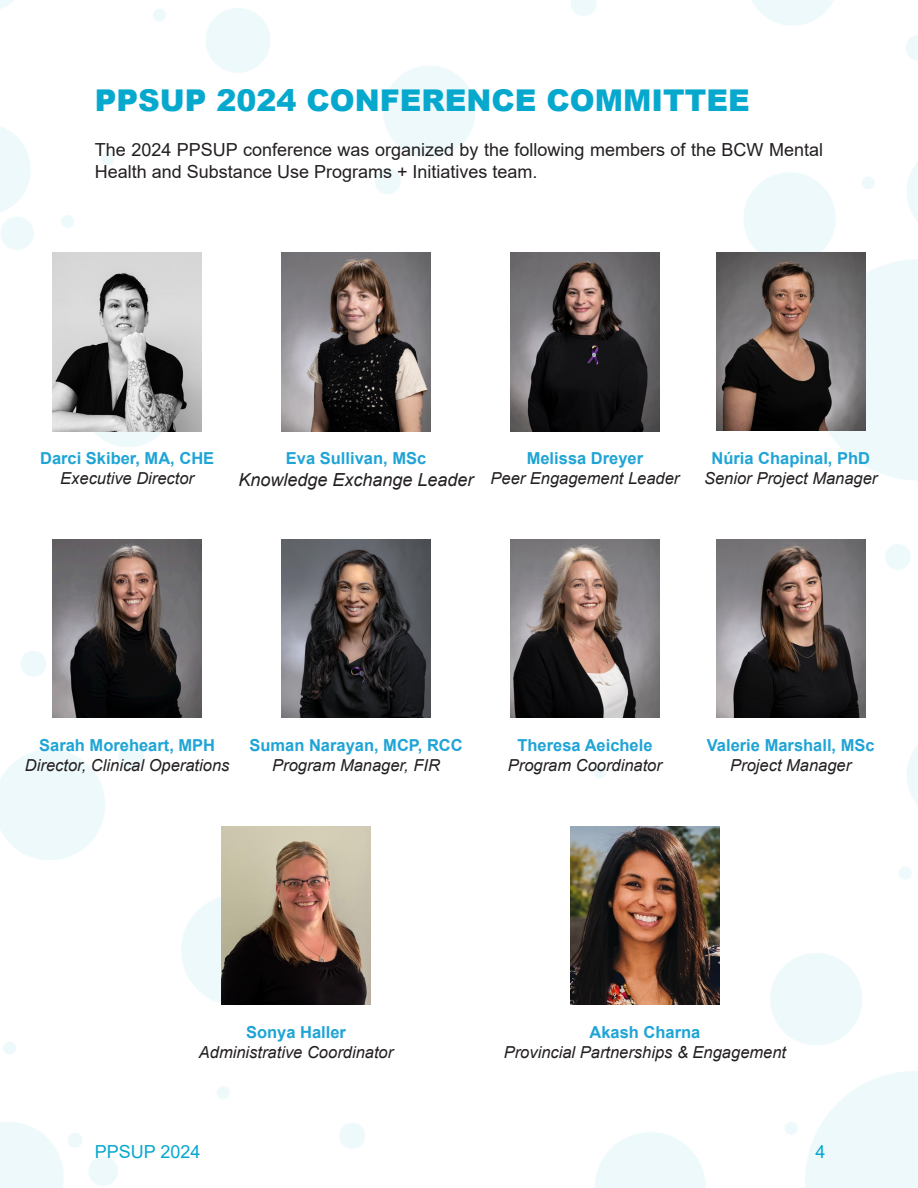
<style>
.page{position:relative;width:918px;height:1188px;background:#fff}
.page>*{position:absolute;margin:0;border:0;box-sizing:border-box;transform-origin:0 0}
.t1{font:900 30px "Arial";color:#06a8cd}
.t2{font:18px/21.6px "Arial";color:#231f20}
.t3{font:italic 18px "Arial";color:#231f20}
.t4{font:18px "Arial";color:#06a8cd}
.t5{font:italic 16.5px "Arial";color:#231f20}
.t6{font:700 16.5px "Arial";color:#1fa4d5}
</style>
<div class="page">
<img style="left:0;top:0;width:918px;height:1188px">
<img style="left:53px;top:252px;width:149px;height:179px">
<img style="left:53px;top:539px;width:149px;height:179px">
<img style="left:716px;top:252px;width:149px;height:179px">
<img style="left:716px;top:539px;width:149px;height:179px">
<img style="left:282px;top:252px;width:149px;height:179px">
<img style="left:282px;top:539px;width:149px;height:179px">
<img style="left:222px;top:826px;width:149px;height:179px">
<img style="left:510px;top:252px;width:150px;height:179px">
<img style="left:510px;top:539px;width:150px;height:179px">
<img style="left:570px;top:826px;width:150px;height:179px">
<p class="t1" style="left:95px;top:79px;width:656px">PPSUP 2024 CONFERENCE COMMITTEE</p>
<p class="t2" style="left:95px;top:139px;width:730px">The 2024 PPSUP conference was organized by the following members of the BCW Mental<br>Health and Substance Use Programs + Initiatives team.</p>
<p class="t6" style="left:40px;top:447px;width:176px">Darci Skiber, MA, CHE</p>
<p class="t5" style="left:60px;top:468px;width:135px">Executive Director</p>
<p class="t6" style="left:286px;top:447px;width:142px">Eva Sullivan, MSc</p>
<p class="t3" style="left:239px;top:468px;width:237px">Knowledge Exchange Leader</p>
<p class="t6" style="left:527px;top:447px;width:118px">Melissa Dreyer</p>
<p class="t5" style="left:491px;top:468px;width:190px">Peer Engagement Leader</p>
<p class="t6" style="left:711px;top:447px;width:160px">Núria Chapinal, PhD</p>
<p class="t5" style="left:704px;top:468px;width:175px">Senior Project Manager</p>
<p class="t6" style="left:39px;top:734px;width:178px">Sarah Moreheart, MPH</p>
<p class="t5" style="left:25px;top:754px;width:206px">Director, Clinical Operations</p>
<p class="t6" style="left:249px;top:734px;width:215px">Suman Narayan, MCP, RCC</p>
<p class="t5" style="left:272px;top:754px;width:169px">Program Manager, FIR</p>
<p class="t6" style="left:517px;top:734px;width:137px">Theresa Aeichele</p>
<p class="t5" style="left:508px;top:754px;width:156px">Program Coordinator</p>
<p class="t6" style="left:707px;top:734px;width:169px">Valerie Marshall, MSc</p>
<p class="t5" style="left:730px;top:754px;width:123px">Project Manager</p>
<p class="t6" style="left:246px;top:1020px;width:101px">Sonya Haller</p>
<p class="t5" style="left:199px;top:1041px;width:196px">Administrative Coordinator</p>
<p class="t6" style="left:590px;top:1020px;width:112px">Akash Charna</p>
<p class="t5" style="left:504px;top:1041px;width:284px">Provincial Partnerships &amp; Engagement</p>
<p class="t4" style="left:95px;top:1139px;width:107px">PPSUP 2024</p>
<p class="t4" style="left:815px;top:1139px;width:12px">4</p>
</div>
